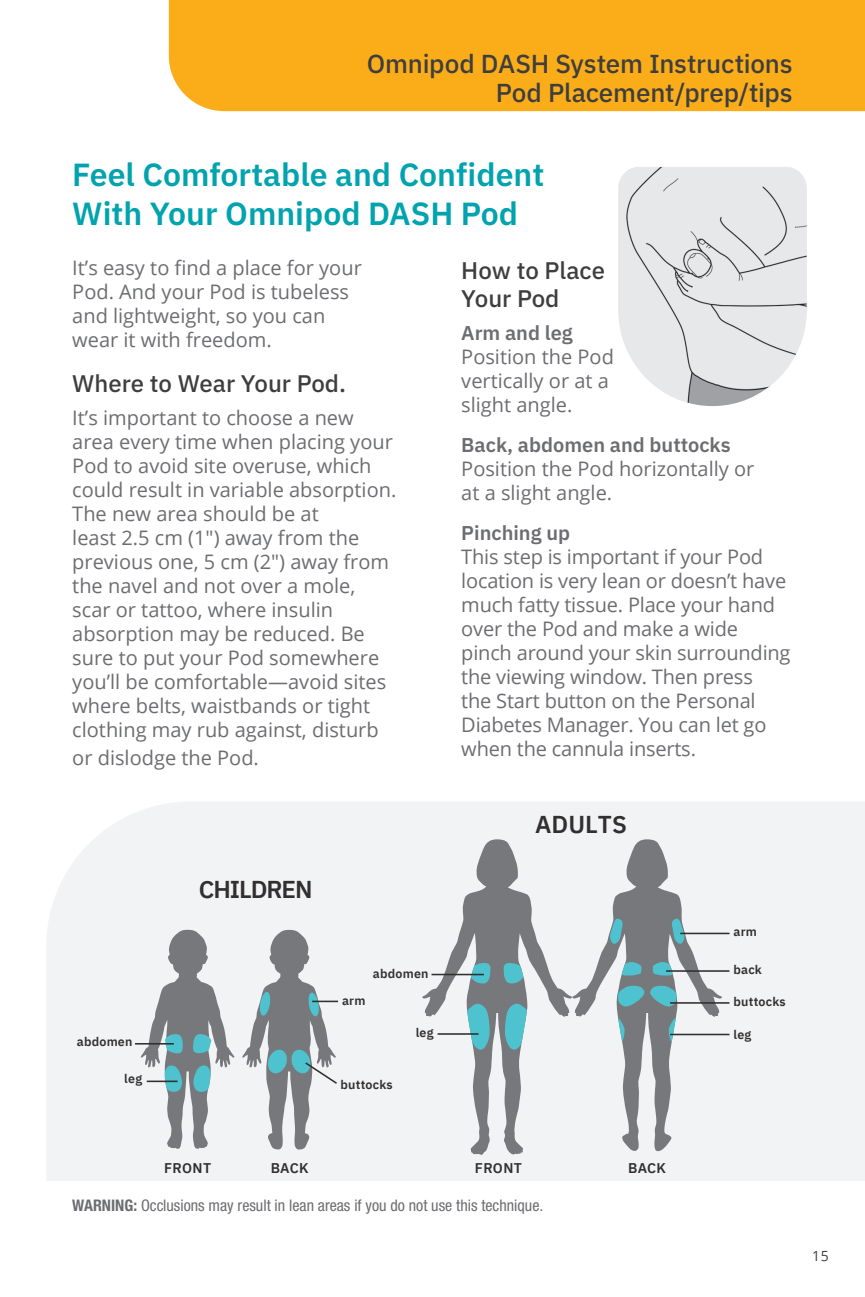
<style>
.page{position:relative;width:865px;height:1297px;background:#fff}
.page>*{position:absolute;margin:0;border:0;box-sizing:border-box;transform-origin:0 0}
.Headline{font:600 32px/38.4px "IBM Plex Sans";color:#00a3ae}
.Header_Right{font:500 26px/29px "IBM Plex Sans";letter-spacing:-.005em;color:#3e3e3f;text-align:right}
.Header_Right-2{font:500 26px/29px "IBM Plex Sans";letter-spacing:.035em;color:#3e3e3f;text-align:right}
.t1{font:600 24.4px "IBM Plex Sans";letter-spacing:-.045em;color:#312f30}
.Subhead_Medium{font:500 24px/28px "IBM Plex Sans";color:#3e3e3f}
.Body_Copy_10pt{font:20px/24px "Open Sans";color:#6c6d70}
.Body_Copy_10pt_NSB{font:20px/24px "Open Sans";letter-spacing:-.01em;color:#6c6d70}
.Steps_Subhead_Black{font:600 20px "IBM Plex Sans";color:#6c6d70}
.Legal{font:condensed 16px "Helvetica Neue LT Std";color:#6c6d70}
.t2{font:600 14px "IBM Plex Sans";letter-spacing:.025em;color:#312f30}
.t3{font:14px "Open Sans";color:#3e3e3f}
.t4{font:600 12.4px "IBM Plex Sans";letter-spacing:.015em;color:#312f30}
.s1{font-weight:700}
</style>
<div class="page">
<div style="left:169px;top:0;width:695px;height:111px;background:#faad19"></div>
<img style="left:620px;top:167px;width:186px;height:239px">
<div style="left:47px;top:802px;width:817px;height:378px;background:#f2f3f4"></div>
<svg style="left:422px;top:839px;width:150px;height:315px;fill:#f2f3f4"></svg>
<svg style="left:572px;top:839px;width:150px;height:312px;fill:#f2f3f4"></svg>
<svg style="left:467px;top:1003px;width:22px;height:46px"></svg>
<svg style="left:505px;top:1003px;width:22px;height:46px"></svg>
<svg style="left:471px;top:961px;width:19px;height:22px"></svg>
<svg style="left:503px;top:961px;width:20px;height:22px"></svg>
<svg style="left:609px;top:918px;width:14px;height:26px"></svg>
<svg style="left:671px;top:918px;width:14px;height:26px"></svg>
<svg style="left:617px;top:985px;width:60px;height:21px"></svg>
<svg style="left:621px;top:961px;width:20px;height:14px"></svg>
<svg style="left:652px;top:961px;width:20px;height:14px"></svg>
<svg style="left:618px;top:1018px;width:7px;height:23px"></svg>
<svg style="left:668px;top:1017px;width:8px;height:25px"></svg>
<hr style="left:680px;top:932px;width:49px;height:2px;background:#312f30">
<hr style="left:666px;top:970px;width:63px;height:1px;background:#312f30">
<hr style="left:670px;top:1002px;width:59px;height:1px;background:#312f30">
<hr style="left:670px;top:1033px;width:59px;height:2px;background:#312f30">
<hr style="left:437px;top:1033px;width:41px;height:1px;background:#312f30">
<hr style="left:431px;top:973px;width:53px;height:2px;background:#312f30">
<svg style="left:242px;top:929px;width:97px;height:220px"></svg>
<svg style="left:141px;top:929px;width:93px;height:220px"></svg>
<hr style="left:135px;top:1043px;width:39px;height:1px;background:#312f30">
<p class="Header_Right" style="left:366px;top:47px;width:427px">Omnipod DASH System Instructions<br>Pod Placement/prep/tips</p>
<h2 class="Header_Right-2" style="left:706px;top:48px;width:88px">XXXXX<br>XXXX</h2>
<p class="Headline" style="left:72px;top:153px;width:473px">Feel Comfortable and Confident<br>With Your Omnipod DASH Pod</p>
<p class="Body_Copy_10pt" style="left:72px;top:255px;width:291px">It’s easy to find a place for your<br>Pod. And your Pod is tubeless and lightweight, so you can wear it with freedom.</p>
<p class="Subhead_Medium" style="left:72px;top:367px;width:275px">Where to Wear Your Pod.</p>
<p class="Body_Copy_10pt" style="left:72px;top:405px;width:325px">It’s important to choose a new area every time when placing your<br>Pod to avoid site overuse, which could result in variable absorption.<br>The new area should be at<br>least 2.5 cm (1") away from the previous one, 5 cm (2") away from the navel and not over a mole, scar or tattoo, where insulin absorption may be reduced. Be sure to put your Pod somewhere you’ll be comfortable—avoid sites where belts, waistbands or tight clothing may rub against, disturb</p>
<p class="Body_Copy_10pt" style="left:72px;top:745px;width:188px">or dislodge the Pod.</p>
<p class="Subhead_Medium" style="left:461px;top:254px;width:145px">How to Place<br>Your Pod</p>
<p class="Steps_Subhead_Black" style="left:461px;top:317px;width:113px">Arm and leg</p>
<p class="Body_Copy_10pt_NSB" style="left:461px;top:344px;width:154px">Position the Pod vertically or at a slight angle.</p>
<p class="Steps_Subhead_Black" style="left:461px;top:429px;width:271px">Back, abdomen and buttocks</p>
<p class="Body_Copy_10pt_NSB" style="left:461px;top:456px;width:294px">Position the Pod horizontally or at a slight angle.</p>
<p class="Steps_Subhead_Black" style="left:461px;top:517px;width:110px">Pinching up</p>
<p class="Body_Copy_10pt_NSB" style="left:461px;top:544px;width:331px">This step is important if your Pod location is very lean or doesn’t have much fatty tissue. Place your hand over the Pod and make a wide pinch around your skin surrounding the viewing window. Then press<br>the Start button on the Personal<br>Diabetes Manager. You can let go when the cannula inserts.</p>
<p class="t4" style="left:77px;top:1032px;width:57px">abdomen</p>
<p class="t4" style="left:124px;top:1068px;width:19px">leg</p>
<p class="t1" style="left:199px;top:870px;width:115px">CHILDREN</p>
<p class="t4" style="left:342px;top:990px;width:25px">arm</p>
<p class="t4" style="left:373px;top:963px;width:57px">abdomen</p>
<p class="t4" style="left:415px;top:1023px;width:19px">leg</p>
<p class="t4" style="left:340px;top:1074px;width:54px">buttocks</p>
<p class="t1" style="left:535px;top:805px;width:93px">ADULTS</p>
<p class="t4" style="left:733px;top:921px;width:25px">arm</p>
<p class="t4" style="left:733px;top:960px;width:30px">back</p>
<p class="t4" style="left:733px;top:991px;width:54px">buttocks</p>
<p class="t4" style="left:733px;top:1024px;width:19px">leg</p>
<p class="t2" style="left:164px;top:1156px;width:49px">FRONT</p>
<p class="t2" style="left:271px;top:1156px;width:39px">BACK</p>
<p class="t2" style="left:475px;top:1156px;width:49px">FRONT</p>
<p class="t2" style="left:628px;top:1156px;width:39px">BACK</p>
<p class="Legal" style="left:72px;top:1195px;width:472px"><span class="s1">WARNING:</span> Occlusions may result in lean areas if you do not use this technique.</p>
<p class="t3" style="left:812px;top:1246px;width:18px">15</p>
</div>
